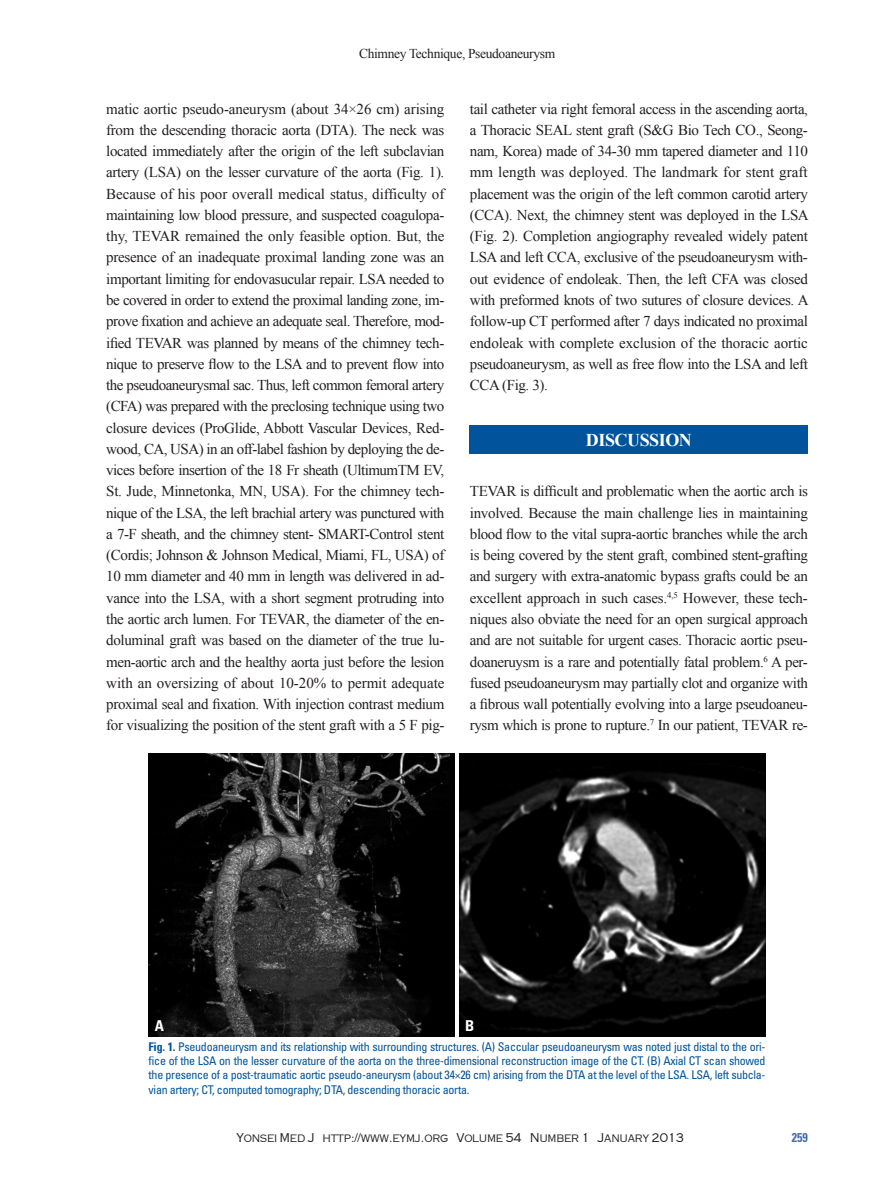
<style>
.page{position:relative;width:893px;height:1191px;background:#fff}
.page>*{position:absolute;margin:0;border:0;box-sizing:border-box;transform-origin:0 0}
.t1{font:700 18px "Times New Roman";letter-spacing:-.025em;color:#fff}
.본문_YMJ{font:15px/21.3px "Times New Roman";letter-spacing:-.025em;color:#231f20;text-align:justify}
.t2{font:700 condensed 15px "Univers LT Std";color:#fff}
.런닝_YMJ{font:13.5px "Times New Roman";letter-spacing:-.025em;color:#231f20}
.t3{font:700 condensed 12.75px "Univers LT Std";color:#446aab;scale:.95 1}
.사진설명_YMJ{font:condensed 12px/14.2px "Univers LT Std";letter-spacing:-.025em;color:#01549c;text-align:justify}
.t4{font:300 12px "Metalcut";letter-spacing:-.025em;color:#231f20}
.s1{font-weight:700}
</style>
<div class="page">
<div style="left:470px;top:425px;width:338px;height:29px;background:#01549c"></div>
<img style="left:149px;top:753px;width:306px;height:283px">
<img style="left:459px;top:753px;width:307px;height:283px">
<p class="런닝_YMJ" style="left:359px;top:44px;width:198px">Chimney Technique, Pseudoaneurysm</p>
<p class="본문_YMJ" style="left:106px;top:98px;width:340px">matic aortic pseudo-aneurysm (about 34×26 cm) arising from the descending thoracic aorta (DTA). The neck was located immediately after the origin of the left subclavian artery (LSA) on the lesser curvature of the aorta (Fig. 1).<br>Because of his poor overall medical status, difficulty of maintaining low blood pressure, and suspected coagulopa&shy;thy, TEVAR remained the only feasible option. But, the presence of an inadequate proximal landing zone was an important limiting for endovasucular repair. LSA needed to be covered in order to extend the proximal landing zone, im&shy;prove fixation and achieve an adequate seal. Therefore, mod&shy;ified TEVAR was planned by means of the chimney tech&shy;nique to preserve flow to the LSA and to prevent flow into the pseudoaneurysmal sac. Thus, left common femoral artery (CFA) was prepared with the preclosing technique using two closure devices (ProGlide, Abbott Vascular Devices, Red&shy;wood, CA, USA) in an off-label fashion by deploying the de&shy;vices before insertion of the 18 Fr sheath (UltimumTM EV, St. Jude, Minnetonka, MN, USA). For the chimney tech&shy;nique of the LSA, the left brachial artery was punctured with a 7-F sheath, and the chimney stent- SMART-Control stent (Cordis; Johnson &amp; Johnson Medical, Miami, FL, USA) of 10 mm diameter and 40 mm in length was delivered in ad&shy;vance into the LSA, with a short segment protruding into the aortic arch lumen. For TEVAR, the diameter of the en&shy;doluminal graft was based on the diameter of the true lu&shy;men-aortic arch and the healthy aorta just before the lesion with an oversizing of about 10-20% to permit adequate proximal seal and fixation. With injection contrast medium for visualizing the position of the stent graft with a 5 F pig-</p>
<p class="본문_YMJ" style="left:470px;top:98px;width:340px">tail catheter via right femoral access in the ascending aorta, a Thoracic SEAL stent graft (S&amp;G Bio Tech CO., Seong&shy;nam, Korea) made of 34-30 mm tapered diameter and 110 mm length was deployed. The landmark for stent graft placement was the origin of the left common carotid artery (CCA). Next, the chimney stent was deployed in the LSA (Fig. 2). Completion angiography revealed widely patent LSA and left CCA, exclusive of the pseudoaneurysm with&shy;out evidence of endoleak. Then, the left CFA was closed with preformed knots of two sutures of closure devices. A follow-up CT performed after 7 days indicated no proximal endoleak with complete exclusion of the thoracic aortic pseudoaneurysm, as well as free flow into the LSA and left CCA (Fig. 3).</p>
<p class="t1" style="left:586px;top:427px;width:107px">DISCUSSION</p>
<p class="본문_YMJ" style="left:470px;top:480px;width:340px">TEVAR is difficult and problematic when the aortic arch is involved. Because the main challenge lies in maintaining blood flow to the vital supra-aortic branches while the arch is being covered by the stent graft, combined stent-grafting and surgery with extra-anatomic bypass grafts could be an excellent approach in such cases.<sup>4,5</sup> However, these tech&shy;niques also obviate the need for an open surgical approach and are not suitable for urgent cases. Thoracic aortic pseu&shy;doaneruysm is a rare and potentially fatal problem.<sup>6</sup> A per&shy;fused pseudoaneurysm may partially clot and organize with a fibrous wall potentially evolving into a large pseudoaneu&shy;rysm which is prone to rupture.<sup>7</sup> In our patient, TEVAR re-</p>
<p class="t2" style="left:155px;top:1016px;width:11px">A</p>
<p class="t2" style="left:465px;top:1016px;width:11px">B</p>
<p class="사진설명_YMJ" style="left:149px;top:1039px;width:618px"><span class="s1">Fig. 1.</span> Pseudoaneurysm and its relationship with surrounding structures. (A) Saccular pseudoaneurysm was noted just distal to the ori&shy;fice of the LSA on the lesser curvature of the aorta on the three-dimensional reconstruction image of the CT. (B) Axial CT scan showed the presence of a post-traumatic aortic pseudo-aneurysm (about 34×26 cm) arising from the DTA at the level of the LSA. LSA, left subcla&shy;vian artery; CT, computed tomography; DTA, descending thoracic aorta.</p>
<p class="t4" style="left:236px;top:1130px;width:449px">Yonsei Med J http://www.eymj.org Volume 54 Number 1 January 2013</p>
<p class="t3" style="left:792px;top:1129px;width:18px">259</p>
</div>
